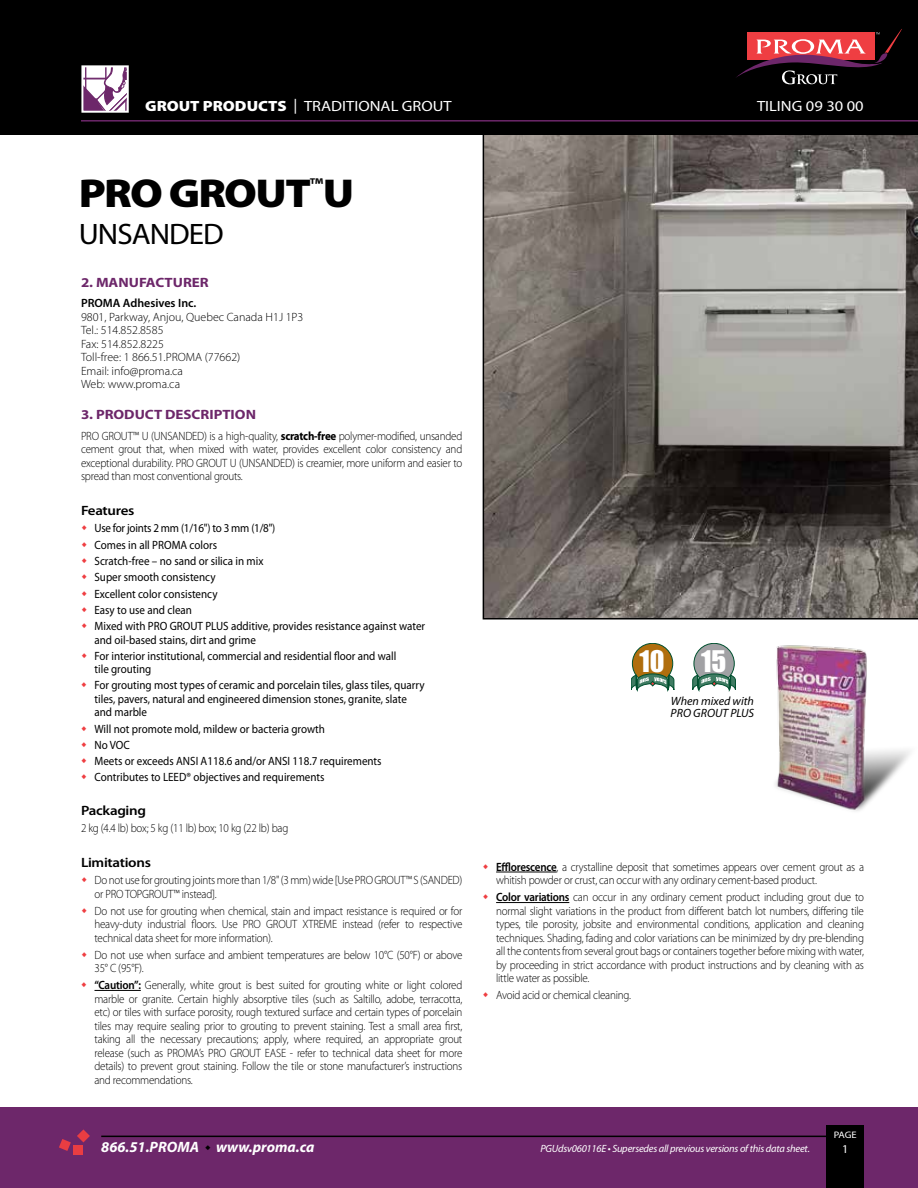
<style>
.page{position:relative;width:918px;height:1188px;background:#fff}
.page>*{position:absolute;margin:0;border:0;box-sizing:border-box;transform-origin:0 0}
.t1{font:900 40.5px "Myriad Pro";letter-spacing:-.035em;color:#000;scale:1.11 1}
.t2{font:29.7px "Myriad Pro";letter-spacing:-.03em;color:#000;scale:1.04 1}
.t3{font:27.6px "Impact";color:#fff}
.t4{font:italic 700 15px "Myriad Pro";color:#fff}
.t5{font:14.85px "Myriad Pro";color:#fff;scale:1.11 1}
.t6{font:700 13.5px "Myriad Pro";color:#6d276a;scale:1.11 1}
.t7{font:600 13.5px "Myriad Pro";letter-spacing:-.02em;color:#000;scale:1.11 1}
.t8{font:300 12px/13.5px "Myriad Pro";letter-spacing:-.02em;color:#000;text-align:justify;scale:.92 1}
.t9{font:12px/16.4px "Myriad Pro";color:#000;scale:.92 1}
.t10{font:300 12px/13.5px "Myriad Pro";color:#000}
.t11{font:italic 12px/12px "Myriad Pro";color:#000}
.t12{font:600 12px "Myriad Pro";color:#000}
.t13{font:12px "Myriad Pro";color:#fff}
.t14{font:italic 10.5px "Myriad Pro";letter-spacing:-.02em;color:#fff}
.t15{font:9.45px "Myriad Pro";color:#fff;scale:1.11 1}
.s1{font-weight:900}
.s2{font-weight:700}
.s3{font-weight:600}
</style>
<div class="page">
<svg style="left:483px;top:135px;width:435px;height:485px;background:#78736e"></svg>
<div style="left:0;top:0;width:918px;height:135px;background:#000"></div>
<div style="left:0;top:1107px;width:918px;height:81px;background:#6d276a"></div>
<div style="left:826px;top:1125px;width:38px;height:63px;background:#000"></div>
<svg style="left:84px;top:68px;width:42px;height:42px;background:#c7acc6"></svg>
<div style="left:81px;top:65px;width:48px;height:48px;border:2px solid #fff"></div>
<hr style="left:81px;top:120px;width:837px;height:2px;background:#6d276a">
<hr style="left:94px;top:990px;width:47px;height:1px;background:#000">
<hr style="left:496px;top:872px;width:61px;height:1px;background:#000">
<hr style="left:496px;top:902px;width:73px;height:1px;background:#000">
<div style="left:73px;top:1145px;width:9px;height:10px;background:#e93d42"></div>
<svg style="left:77px;top:1129px;width:13px;height:13px"></svg>
<svg style="left:59px;top:1139px;width:12px;height:12px"></svg>
<hr style="left:101px;top:1136px;width:725px;height:1px;background:#000">
<img style="left:775px;top:645px;width:135px;height:166px">
<div style="left:632px;top:643px;width:41px;height:41px;background:#b06e0e;border-radius:50%"></div>
<div style="left:632px;top:643px;width:41px;height:41px;border:1px solid #00502f;border-radius:50%"></div>
<svg style="left:631px;top:674px;width:43px;height:17px"></svg>
<div style="left:694px;top:643px;width:40px;height:41px;background:#a1a1a4;border-radius:50%"></div>
<div style="left:694px;top:643px;width:41px;height:41px;border:1px solid #00502f;border-radius:50%"></div>
<svg style="left:693px;top:674px;width:43px;height:17px"></svg>
<svg style="left:736px;top:29px;width:166px;height:55px"></svg>
<p class="t5" style="left:145px;top:97px;width:278px"><span class="s1">GROUT PRODUCTS</span> | TRADITIONAL GROUT</p>
<p class="t5" style="left:757px;top:97px;width:98px">TILING 09 30 00</p>
<h1 class="t1" style="left:79px;top:166px;width:250px">PRO GROUT<sup>™</sup>U</h1>
<h2 class="t2" style="left:79px;top:216px;width:141px">UNSANDED</h2>
<p class="t6" style="left:81px;top:274px;width:117px">2. MANUFACTURER</p>
<p class="t12" style="left:81px;top:296px;width:117px">PROMA Adhesives Inc.</p>
<p class="t10" style="left:81px;top:310px;width:224px">9801, Parkway, Anjou, Quebec Canada H1J 1P3<br>Tel.: 514.852.8585<br>Fax: 514.852.8225<br>Toll-free: 1 866.51.PROMA (77662)<br>Email: info@proma.ca<br>Web: www.proma.ca</p>
<p class="t6" style="left:81px;top:406px;width:159px">3. PRODUCT DESCRIPTION</p>
<p class="t8" style="left:81px;top:429px;width:416px">PRO GROUT™ U (UNSANDED) is a high-quality, <span class="s2">scratch-free</span> polymer-modified, unsanded cement grout that, when mixed with water, provides excellent color consistency and exceptional durability. PRO GROUT U (UNSANDED) is creamier, more uniform and easier to spread than most conventional grouts.</p>
<p class="t7" style="left:81px;top:502px;width:50px">Features</p>
<p class="t9" style="left:95px;top:520px;width:361px">Use for joints 2 mm (1/16") to 3 mm (1/8")<br>Comes in all PROMA colors<br>Scratch-free – no sand or silica in mix<br>Super smooth consistency<br>Excellent color consistency<br>Easy to use and clean<br>Mixed with PRO GROUT PLUS additive, provides resistance against water</p>
<p class="t9" style="left:95px;top:631px;width:330px">and oil-based stains, dirt and grime<br>For interior institutional, commercial and residential floor and wall</p>
<p class="t9" style="left:94px;top:661px;width:360px">tile grouting<br>For grouting most types of ceramic and porcelain tiles, glass tiles, quarry</p>
<p class="t9" style="left:94px;top:692px;width:341px;line-height:13.5px">tiles, pavers, natural and engineered dimension stones, granite, slate and marble</p>
<p class="t9" style="left:94px;top:720px;width:314px">Will not promote mold, mildew or bacteria growth<br>No VOC<br>Meets or exceeds ANSI A118.6 and/or ANSI 118.7 requirements Contributes to LEED® objectives and requirements</p>
<p class="t7" style="left:81px;top:802px;width:60px">Packaging</p>
<p class="t8" style="left:81px;top:821px;width:227px">2 kg (4.4 lb) box; 5 kg (11 lb) box; 10 kg (22 lb) bag</p>
<p class="t7" style="left:81px;top:854px;width:65px">Limitations</p>
<p class="t8" style="left:95px;top:873px;width:401px">Do not use for grouting joints more than 1/8" (3 mm) wide [Use PRO GROUT™ S (SANDED) or PRO TOPGROUT™ instead].</p>
<p class="t8" style="left:95px;top:904px;width:401px">Do not use for grouting when chemical, stain and impact resistance is required or for heavy-duty industrial floors. Use PRO GROUT XTREME instead (refer to respective technical data sheet for more information).</p>
<p class="t8" style="left:94px;top:948px;width:401px">Do not use when surface and ambient temperatures are below 10°C (50°F) or above<br>35° C (95°F).</p>
<p class="t8" style="left:94px;top:978px;width:401px"><span class="s3">“Caution”:</span> Generally, white grout is best suited for grouting white or light colored marble or granite. Certain highly absorptive tiles (such as Saltillo, adobe, terracotta, etc) or tiles with surface porosity, rough textured surface and certain types of porcelain tiles may require sealing prior to grouting to prevent staining. Test a small area first, taking all the necessary precautions; apply, where required, an appropriate grout release (such as PROMA’s PRO GROUT EASE - refer to technical data sheet for more details) to prevent grout staining. Follow the tile or stone manufacturer’s instructions and recommendations.</p>
<h3 class="t3" style="left:640px;top:644px;width:27px">10</h3>
<h3 class="t3" style="left:701px;top:644px;width:27px">15</h3>
<p class="t11" style="left:671px;top:695px;width:85px">When mixed with<br>PRO GROUT PLUS</p>
<p class="t8" style="left:496px;top:860px;width:401px"><span class="s3">Efflorescence</span>, a crystalline deposit that sometimes appears over cement grout as a whitish powder or crust, can occur with any ordinary cement-based product.</p>
<p class="t8" style="left:496px;top:891px;width:401px"><span class="s3">Color variations</span> can occur in any ordinary cement product including grout due to normal slight variations in the product from different batch lot numbers, differing tile types, tile porosity, jobsite and environmental conditions, application and cleaning techniques. Shading, fading and color variations can be minimized by dry pre-blending all the contents from several grout bags or containers together before mixing with water, by proceeding in strict accordance with product instructions and by cleaning with as little water as possible.</p>
<p class="t8" style="left:496px;top:989px;width:148px">Avoid acid or chemical cleaning.</p>
<p class="t4" style="left:101px;top:1138px;width:215px">866.51.PROMA www.proma.ca</p>
<p class="t14" style="left:540px;top:1142px;width:271px">PGUdsv060116E • Supersedes all previous versions of this data sheet.</p>
<p class="t15" style="left:834px;top:1129px;width:22px">PAGE</p>
<p class="t13" style="left:842px;top:1141px;width:8px">1</p>
</div>
